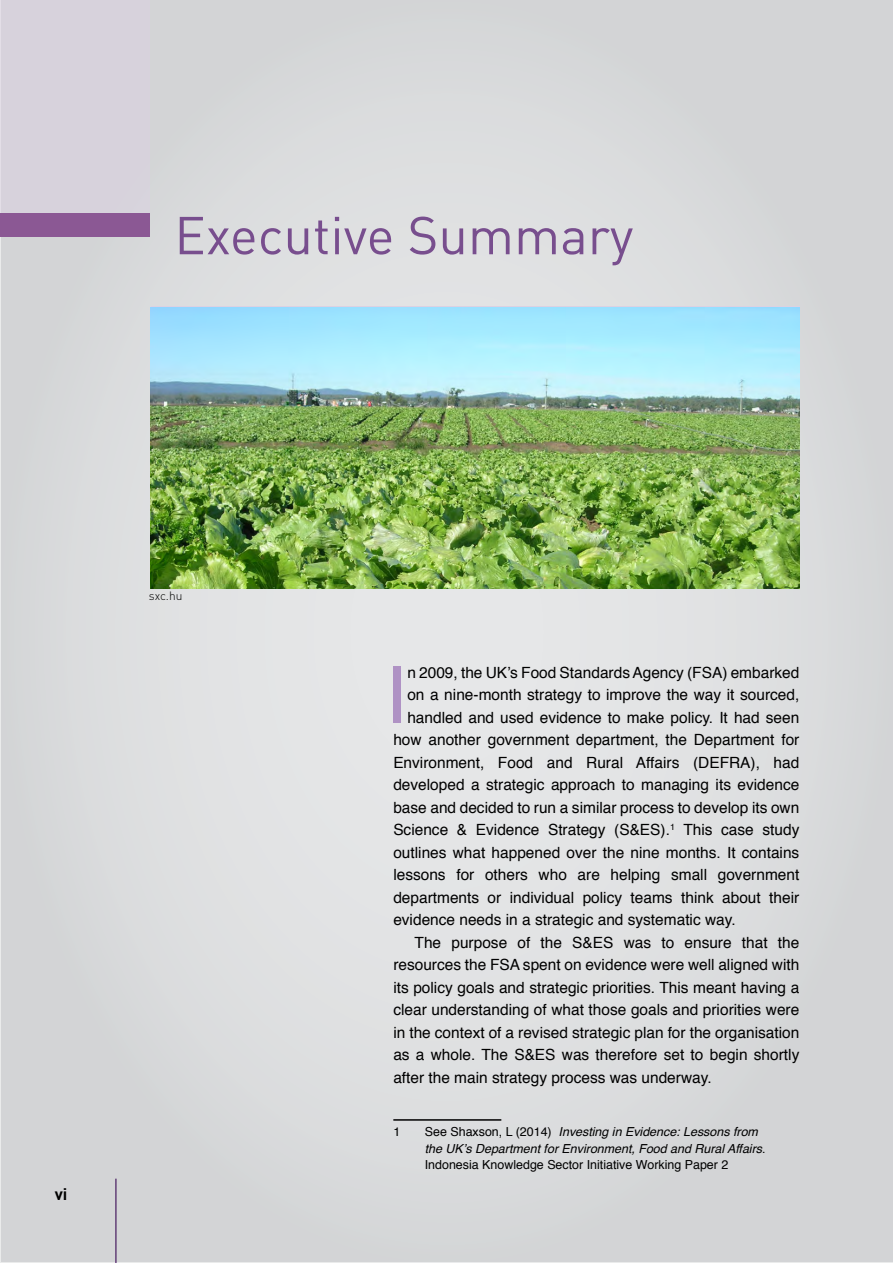
<style>
.page{position:relative;width:893px;height:1263px;background:#dadcdd}
.page>*{position:absolute;margin:0;border:0;box-sizing:border-box;transform-origin:0 0}
.t1{font:78.15px "Helvetica";color:#af92c4}
.t2{font:52.5px "DIN";color:#784e8e}
.t3{font:700 16.5px "DIN";color:#000}
.t4{font:15.45px/22.5px "Helvetica";color:#000;text-align:justify}
.t5{font:italic 12.45px/16.5px "Helvetica";color:#000}
.t6{font:12.45px "Helvetica";color:#000}
.t7{font:300 12px "DIN";color:#000}
.s1{font-style:normal}
</style>
<div class="page">
<img style="left:151px;top:307px;width:648px;height:282px">
<hr style="left:393px;top:1119px;width:108px;height:2px;background:#000">
<div style="left:0;top:0;width:149px;height:220px;background:#d7d2dc"></div>
<div style="left:0;top:214px;width:149px;height:23px;background:#8b5894"></div>
<h2 class="t2" style="left:174px;top:203px;width:461px">Executive Summary</h2>
<p class="t7" style="left:149px;top:588px;width:35px">sxc.hu</p>
<p class="t3" style="left:55px;top:1183px;width:14px">vi</p>
<h1 class="t1" style="left:386px;top:635px;width:23px">I</h1>
<p class="t4" style="left:407px;top:662px;width:393px">n 2009, the UK’s Food Standards Agency (FSA) embarked</p>
<p class="t4" style="left:407px;top:684px;width:393px">on a nine-month strategy to improve the way it sourced,</p>
<p class="t4" style="left:407px;top:707px;width:393px">handled and used evidence to make policy. It had seen</p>
<p class="t4" style="left:393px;top:729px;width:408px">how another government department, the Department for</p>
<p class="t4" style="left:393px;top:752px;width:327px">Environment, Food and Rural Affairs (Defra</p>
<p class="t4" style="left:393px;top:752px;width:408px;text-indent:357px">), had developed a strategic approach to managing its evidence base and decided to run a similar process to develop its own Science &amp; Evidence Strategy (S&amp;ES).<sup>1</sup> This case study outlines what happened over the nine months. It contains lessons for others who are helping small government departments or individual policy teams think about their evidence needs in a strategic and systematic way.</p>
<p class="t4" style="left:393px;top:932px;width:408px;text-indent:21px">The purpose of the S&amp;ES was to ensure that the resources the FSA spent on evidence were well aligned with its policy goals and strategic priorities. This meant having a clear understanding of what those goals and priorities were in the context of a revised strategic plan for the organisation as a whole. The S&amp;ES was therefore set to begin shortly after the main strategy process was underway.</p>
<p class="t6" style="left:393px;top:1122px;width:8px">1</p>
<p class="t5" style="left:425px;top:1124px;width:342px"><span class="s1">See Shaxson, L (2014)</span> Investing in Evidence: Lessons from the UK’s Department for Environment, Food and Rural Affairs<span class="s1">.<br>Indonesia Knowledge Sector Initiative Working Paper 2</span></p>
</div>
